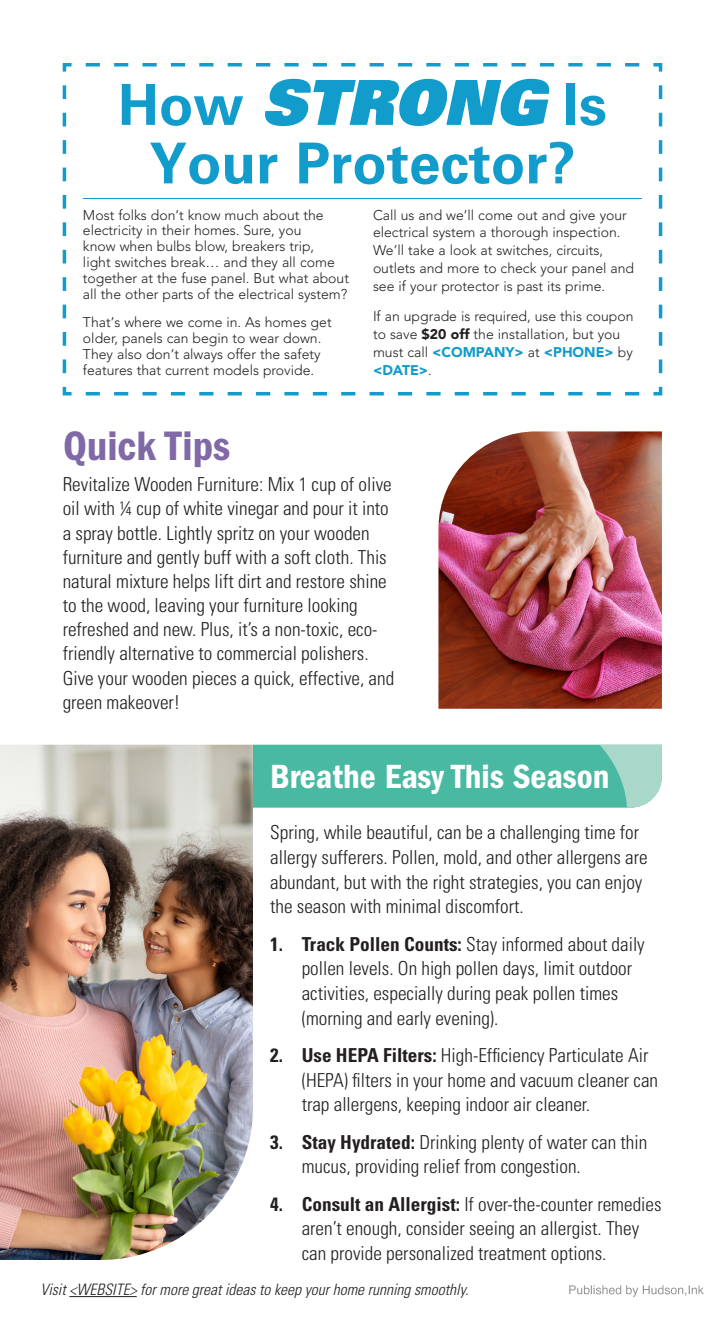
<style>
.page{position:relative;width:725px;height:1323px;background:#fff}
.page>*{position:absolute;margin:0;border:0;box-sizing:border-box;transform-origin:0 0}
.t1{font:62.12px "Univers LT Std X Black Obl";color:#129ccb}
.t2{font:700 56.7px "Univers LT Std";color:#129ccb}
.t3{font:42.7px "Franklin Gothic LT Pro Cn Dm";color:#7f69a6}
.t4{font:34.82px "Franklin Gothic LT Pro Cn Dm";color:#fff}
.t5{font:300 condensed 19.25px/24.7px "Univers LT Std";color:#231f20}
.t6{font:italic 300 condensed 15.75px "Univers LT Std";color:#231f20}
.t7{font:300 14px/15.8px "Avenir";color:#231f20}
.s1{font-family:"Univers LT Std";font-weight:700;font-size:56.7px}
.s2{font-weight:900}
.s3{font-weight:900;color:#129ccb}
.s4{font-weight:700}
</style>
<div class="page">
<svg style="left:569px;top:1285px;width:134px;height:12px"></svg>
<svg style="left:253px;top:745px;width:409px;height:63px;background:#54bca7"></svg>
<svg style="left:62px;top:63px;width:601px;height:333px"></svg>
<hr style="left:83px;top:198px;width:559px;height:1px;background:#129ccb">
<img style="left:0;top:745px;width:253px;height:515px">
<img style="left:438px;top:431px;width:224px;height:278px">
<hr style="left:69px;top:1296px;width:68px;height:1px;background:#231f20">
<h1 class="t1" style="left:118px;top:62px;width:490px"><span class="s1">How</span> STRONG <span class="s1">Is</span></h1>
<h2 class="t2" style="left:149px;top:130px;width:428px">Your Protector?</h2>
<p class="t7" style="left:83px;top:207px;width:267px">Most folks don’t know much about the electricity in their homes. Sure, you<br>know when bulbs blow, breakers trip,<br>light switches break… and they all come together at the fuse panel. But what about all the other parts of the electrical system?</p>
<p class="t7" style="left:83px;top:314px;width:250px">That’s where we come in. As homes get older, panels can begin to wear down.<br>They also don’t always offer the safety features that current models provide.</p>
<p class="t7" style="left:373px;top:206px;width:262px;line-height:17.8px">Call us and we’ll come out and give your electrical system a thorough inspection.<br>We’ll take a look at switches, circuits, outlets and more to check your panel and see if your protector is past its prime.</p>
<p class="t7" style="left:373px;top:307px;width:262px;line-height:17.8px">If an upgrade is required, use this coupon to save <span class="s2">$20 off</span> the installation, but you must call <span class="s3">&lt;COMPANY&gt;</span> at <span class="s3">&lt;PHONE&gt;</span> by <span class="s3">&lt;DATE&gt;</span>.</p>
<h3 class="t3" style="left:63px;top:421px;width:168px">Quick Tips</h3>
<p class="t5" style="left:63px;top:472px;width:333px;line-height:24.2px">Revitalize Wooden Furniture: Mix 1 cup of olive oil with ¼ cup of white vinegar and pour it into a spray bottle. Lightly spritz on your wooden furniture and gently buff with a soft cloth. This natural mixture helps lift dirt and restore shine to the wood, leaving your furniture looking refreshed and new. Plus, it’s a non-toxic, eco&shy;friendly alternative to commercial polishers.<br>Give your wooden pieces a quick, effective, and green makeover!</p>
<h3 class="t4" style="left:270px;top:757px;width:340px">Breathe Easy This Season</h3>
<p class="t5" style="left:270px;top:820px;width:379px">Spring, while beautiful, can be a challenging time for allergy sufferers. Pollen, mold, and other allergens are abundant, but with the right strategies, you can enjoy the season with minimal discomfort.</p>
<p class="t5" style="left:302px;top:931px;width:344px;text-indent:-32px"><span class="s4">1. Track Pollen Counts:</span> Stay informed about daily pollen levels. On high pollen days, limit outdoor activities, especially during peak pollen times (morning and early evening).</p>
<p class="t5" style="left:302px;top:1043px;width:358px;text-indent:-32px"><span class="s4">2. Use HEPA Filters:</span> High-Efficiency Particulate Air (HEPA) filters in your home and vacuum cleaner can trap allergens, keeping indoor air cleaner.</p>
<p class="t5" style="left:302px;top:1130px;width:347px;text-indent:-32px"><span class="s4">3. Stay Hydrated:</span> Drinking plenty of water can thin mucus, providing relief from congestion.</p>
<p class="t5" style="left:302px;top:1192px;width:361px;text-indent:-32px"><span class="s4">4. Consult an Allergist:</span> If over-the-counter remedies aren’t enough, consider seeing an allergist. They can provide personalized treatment options.</p>
<p class="t6" style="left:40px;top:1280px;width:429px">Visit &lt;WEBSITE&gt; for more great ideas to keep your home running smoothly.</p>
</div>
